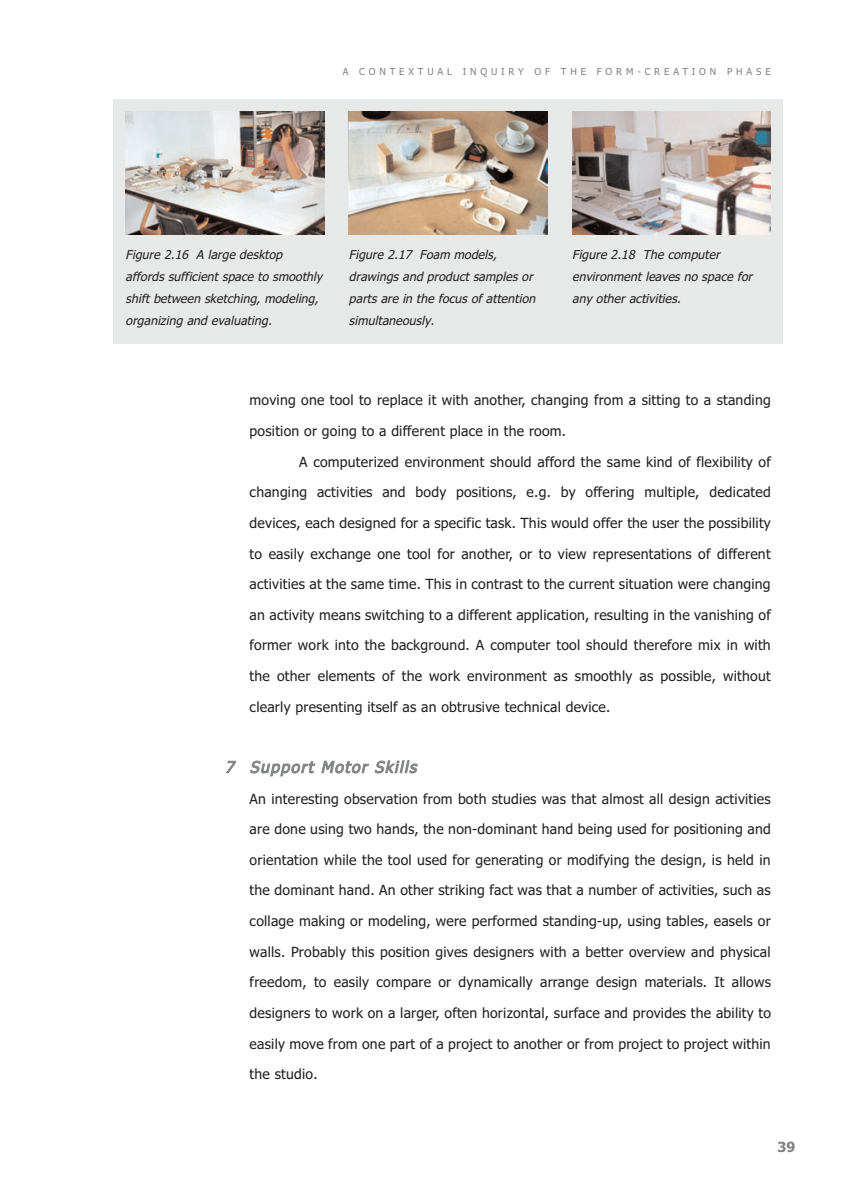
<style>
.page{position:relative;width:842px;height:1190px;background:#fff}
.page>*{position:absolute;margin:0;border:0;box-sizing:border-box;transform-origin:0 0}
.t1{font:italic 15.75px "Tahoma";color:#808285}
.t2{font:14px/30.6px "Tahoma";letter-spacing:.015em;color:#231f20;text-align:justify}
.t3{font:700 14px "Tahoma";color:#808285}
.t4{font:italic 12.25px/21.9px "Tahoma";letter-spacing:.01em;color:#231f20}
.t5{font:9.62px "Tahoma";letter-spacing:.4em;color:#808285}
</style>
<div class="page">
<div style="left:113px;top:99px;width:670px;height:245px;background:#e7e8e8"></div>
<img style="left:572px;top:112px;width:198px;height:122px">
<img style="left:349px;top:112px;width:198px;height:122px">
<img style="left:126px;top:112px;width:198px;height:122px">
<p class="t5" style="left:343px;top:67px;width:429px">A CONTEXTUAL INQUIRY OF THE FORM-CREATION PHASE</p>
<p class="t4" style="left:126px;top:245px;width:198px">Figure 2.16 A large desktop affords sufficient space to smoothly shift between sketching, modeling, organizing and evaluating.</p>
<p class="t4" style="left:349px;top:245px;width:190px">Figure 2.17 Foam models, drawings and product samples or parts are in the focus of attention simultaneously.</p>
<p class="t4" style="left:572px;top:245px;width:184px">Figure 2.18 The computer environment leaves no space for any other activities.</p>
<p class="t2" style="left:250px;top:386px;width:523px">moving one tool to replace it with another, changing from a sitting to a standing position or going to a different place in the room.</p>
<p class="t2" style="left:250px;top:448px;width:523px;text-indent:50px">A computerized environment should afford the same kind of flexibility of changing activities and body positions, e.g. by offering multiple, dedicated devices, each designed for a specific task. This would offer the user the possibility to easily exchange one tool for another, or to view representations of different activities at the same time. This in contrast to the current situation were changing an activity means switching to a different application, resulting in the vanishing of former work into the background. A computer tool should therefore mix in with the other elements of the work environment as smoothly as possible, without clearly presenting itself as an obtrusive technical device.</p>
<p class="t1" style="left:225px;top:761px;width:196px">7 Support Motor Skills</p>
<p class="t2" style="left:250px;top:784px;width:523px">An interesting observation from both studies was that almost all design activities are done using two hands, the non-dominant hand being used for positioning and orientation while the tool used for generating or modifying the design, is held in the dominant hand. An other striking fact was that a number of activities, such as collage making or modeling, were performed standing-up, using tables, easels or walls. Probably this position gives designers with a better overview and physical freedom, to easily compare or dynamically arrange design materials. It allows designers to work on a larger, often horizontal, surface and provides the ability to easily move from one part of a project to another or from project to project within the studio.</p>
<p class="t3" style="left:777px;top:1141px;width:20px">39</p>
</div>
